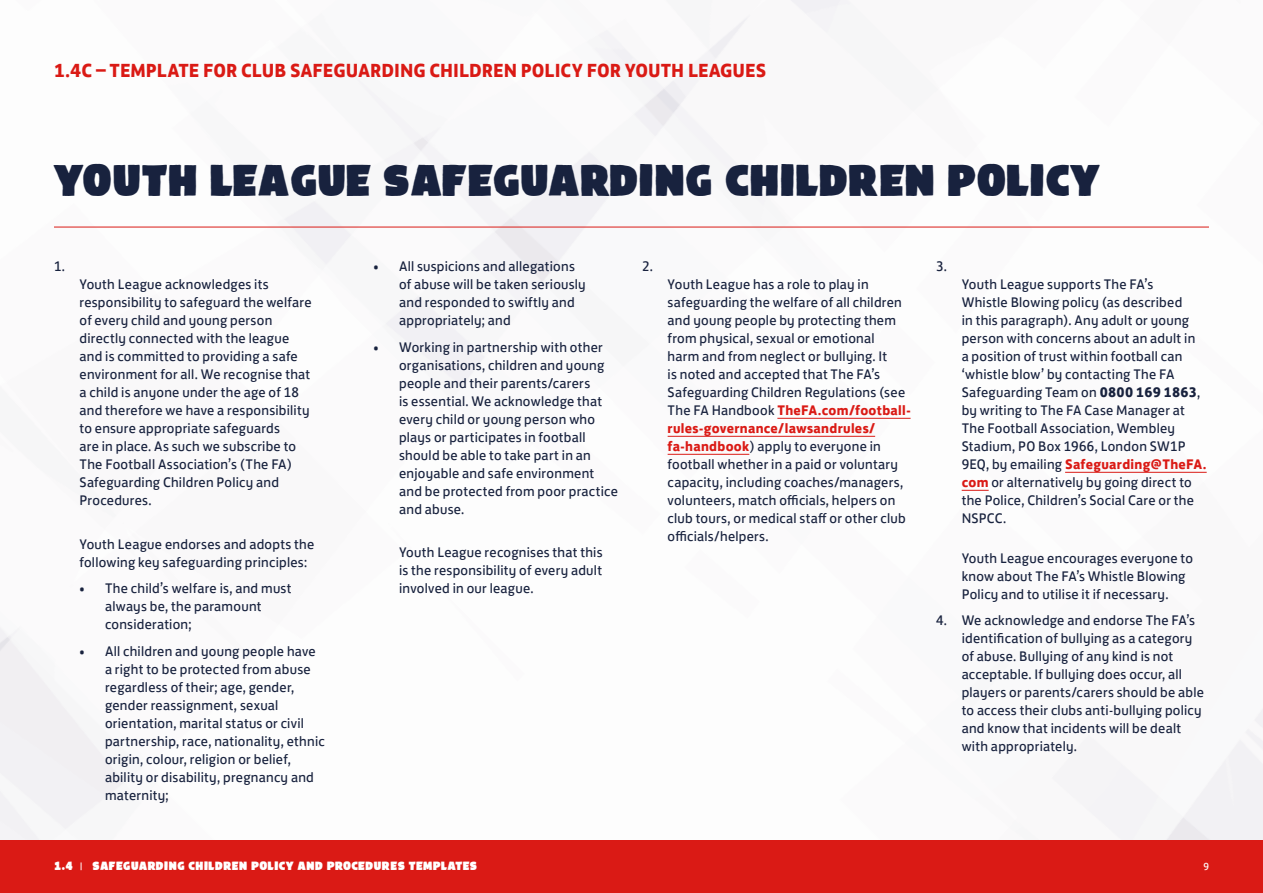
<style>
.page{position:relative;width:1263px;height:893px;background:#fff}
.page>*{position:absolute;margin:0;border:0;box-sizing:border-box;transform-origin:0 0}
.t1{font:39px "FA Brush";color:#18223e}
.t2{font:700 19.5px "FS Jack";color:#da1a15}
.t3{font:14.25px/18px "FS Jack";letter-spacing:.02em;color:#18223e}
.t4{font:10.5px "FA Brush";letter-spacing:.03em;color:#fff}
.t5{font:10.5px "FS Jack";color:#fff}
.s1{font-weight:700;color:#da1a15}
.s2{font-weight:700}
.s3{font-family:"FS Jack"}
</style>
<div class="page">
<hr style="left:777px;top:418px;width:133px;height:1px;background:#da1a15">
<hr style="left:668px;top:436px;width:207px;height:1px;background:#da1a15">
<hr style="left:668px;top:454px;width:81px;height:1px;background:#da1a15">
<hr style="left:1065px;top:472px;width:142px;height:1px;background:#da1a15">
<svg style="left:962px;top:490px;width:27px;height:1px"></svg>
<hr style="left:54px;top:227px;width:1155px;height:1px;background:#da1a15">
<div style="left:0;top:840px;width:1263px;height:53px;background:#da1a15"></div>
<h2 class="t2" style="left:54px;top:53px;width:714px">1.4C – TEMPLATE FOR CLUB SAFEGUARDING CHILDREN POLICY FOR YOUTH LEAGUES</h2>
<h1 class="t1" style="left:54px;top:163px;width:1046px">YOUTH LEAGUE SAFEGUARDING CHILDREN POLICY</h1>
<p class="t3" style="left:54px;top:256px;width:13px">1.</p>
<p class="t3" style="left:80px;top:274px;width:234px">Youth League acknowledges its responsibility to safeguard the welfare of every child and young person directly connected with the league and is committed to providing a safe environment for all. We recognise that a child is anyone under the age of 18 and therefore we have a responsibility to ensure appropriate safeguards<br>are in place. As such we subscribe to The Football Association’s (The FA)<br>Safeguarding Children Policy and Procedures.</p>
<p class="t3" style="left:80px;top:534px;width:236px">Youth League endorses and adopts the following key safeguarding principles:</p>
<p class="t3" style="left:105px;top:578px;width:188px;text-indent:-26px">• The child’s welfare is, and must always be, the paramount consideration;</p>
<p class="t3" style="left:105px;top:641px;width:221px;text-indent:-26px">• All children and young people have a right to be protected from abuse regardless of their; age, gender, gender reassignment, sexual orientation, marital status or civil partnership, race, nationality, ethnic origin, colour, religion or belief, ability or disability, pregnancy and maternity;</p>
<p class="t3" style="left:399px;top:256px;width:188px;text-indent:-26px">• All suspicions and allegations of abuse will be taken seriously and responded to swiftly and appropriately; and</p>
<p class="t3" style="left:399px;top:337px;width:220px;text-indent:-26px">• Working in partnership with other organisations, children and young people and their parents/carers<br>is essential. We acknowledge that every child or young person who plays or participates in football should be able to take part in an enjoyable and safe environment and be protected from poor practice and abuse.</p>
<p class="t3" style="left:399px;top:542px;width:205px;text-align:justify">Youth League recognises that this is the responsibility of every adult involved in our league.</p>
<p class="t3" style="left:642px;top:256px;width:12px">2.</p>
<p class="t3" style="left:668px;top:274px;width:244px">Youth League has a role to play in safeguarding the welfare of all children and young people by protecting them from physical, sexual or emotional<br>harm and from neglect or bullying. It<br>is noted and accepted that The FA’s Safeguarding Children Regulations (see The FA Handbook <span class="s1">TheFA.com/football&shy;rules-governance/lawsandrules/ fa-handbook</span>) apply to everyone in football whether in a paid or voluntary capacity, including coaches/managers, volunteers, match officials, helpers on club tours, or medical staff or other club officials/helpers.</p>
<p class="t3" style="left:936px;top:256px;width:12px">3.</p>
<p class="t3" style="left:962px;top:274px;width:246px">Youth League supports The FA’s<br>Whistle Blowing policy (as described<br>in this paragraph). Any adult or young person with concerns about an adult in<br>a position of trust within football can ‘whistle blow’ by contacting The FA Safeguarding Team on <span class="s2">0800 169 1863</span>, by writing to The FA Case Manager at The Football Association, Wembley Stadium, PO Box 1966, London SW1P 9EQ, by emailing <span class="s1">Safeguarding@TheFA. com</span> or alternatively by going direct to the Police, Children’s Social Care or the NSPCC.</p>
<p class="t3" style="left:962px;top:547px;width:233px">Youth League encourages everyone to know about The FA’s Whistle Blowing<br>Policy and to utilise it if necessary.</p>
<p class="t3" style="left:962px;top:610px;width:244px;text-indent:-26px">4. We acknowledge and endorse The FA’s identification of bullying as a category of abuse. Bullying of any kind is not acceptable. If bullying does occur, all players or parents/carers should be able to access their clubs anti-bullying policy and know that incidents will be dealt with appropriately.</p>
<p class="t4" style="left:54px;top:862px;width:425px">1.4 <span class="s3">|</span> SAFEGUARDING CHILDREN POLICY AND PROCEDURES TEMPLATES</p>
<p class="t5" style="left:1203px;top:858px;width:7px">9</p>
</div>
